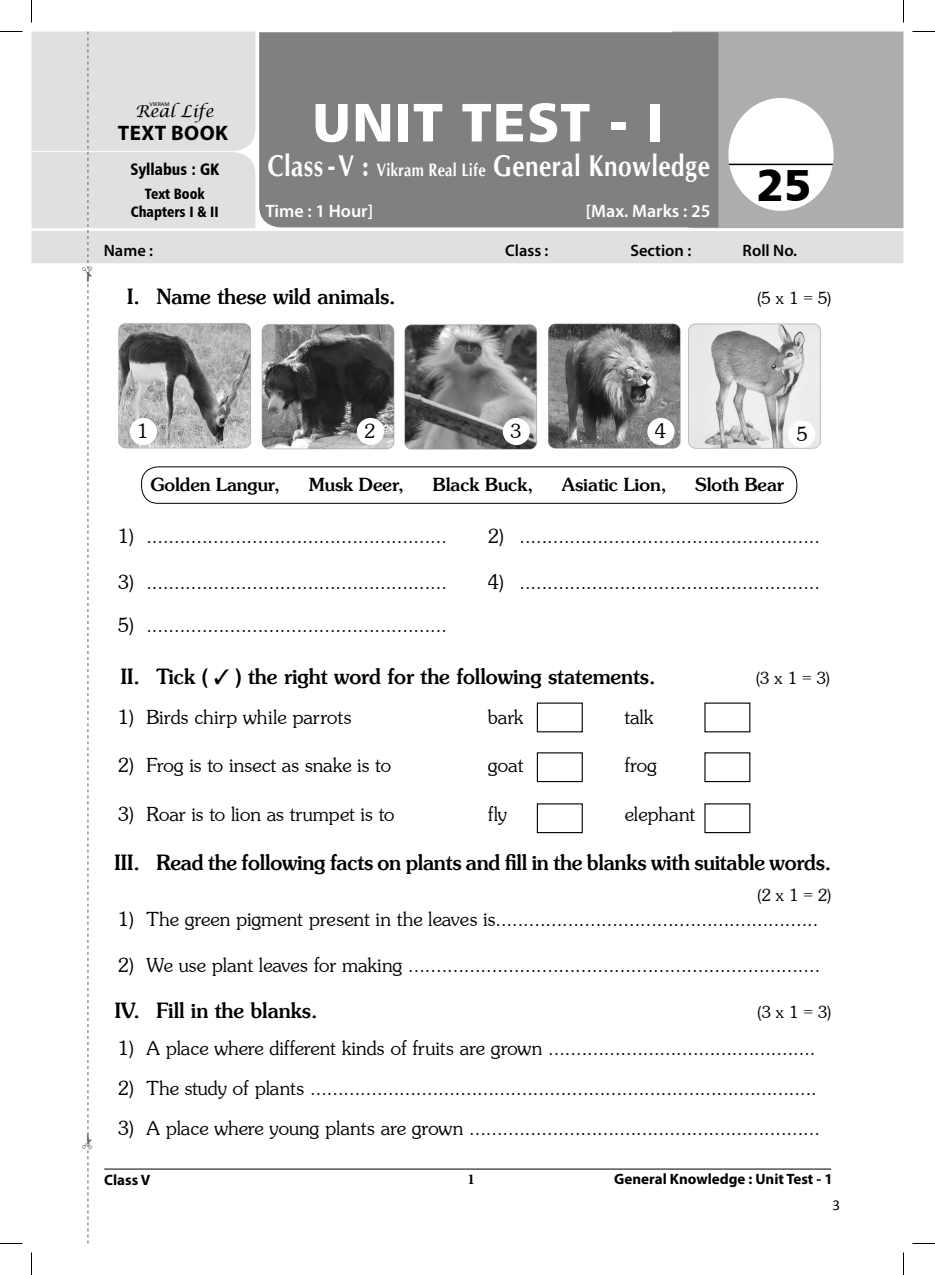
<style>
.page{position:relative;width:935px;height:1275px;background:#fff}
.page>*{position:absolute;margin:0;border:0;box-sizing:border-box;transform-origin:0 0}
.t1{font:54px "Humanist 777 BT Black B";letter-spacing:.02em;color:#fff}
.t2{font:45px "Humanist 777 BT Black B";color:#000}
.t3{font:700 30px "CG Omega";letter-spacing:.02em;color:#fff;scale:.81 1}
.t4{font:21px "Souvenir";color:#000}
.t5{font:500 21px "Souvenir Std";color:#000;scale:.96 1}
.t6{font:700 21px "Myriad Pro";letter-spacing:.02em;color:#000}
.t7{font:500 18px "Souvenir Std";color:#000}
.t8{font:18px "Souvenir";color:#000}
.t9{font:600 18px "Myriad Pro";color:#fff}
.t10{font:600 16.5px "Myriad Pro";color:#000}
.t11{font:16.5px "Humanist 777 BT Black Condensed B";color:#000;scale:.95 1}
.t12{font:italic 16.5px "Lucida Calligraphy";color:#000}
.t13{font:700 15px "Myriad Pro";color:#000}
.t14{font:15px/18px "Humanist 777 BT Black Condensed B";color:#000;text-align:center;scale:.95 1}
.t15{font:15px "Calibri";color:#000}
.t16{font:700 15px "Minion Pro";color:#000}
.t17{font:6px "Calibri";color:#000}
.s1{font-size:18px}
</style>
<div class="page">
<div style="left:671px;top:31px;width:233px;height:198px;background:#adadad"></div>
<div style="left:259px;top:32px;width:459px;height:195px;background:#808080"></div>
<div style="left:32px;top:232px;width:870px;height:30px;background:#e0e0e0"></div>
<div style="left:32px;top:231px;width:871px;height:32px;border:2px solid #e0e0e0"></div>
<div style="left:141px;top:466px;width:656px;height:38px;border:1px solid #000;border-radius:16px"></div>
<div style="left:729px;top:99px;width:104px;height:111px;background:#fff;border-radius:50%"></div>
<div style="left:728px;top:98px;width:105px;height:113px;border:2px solid #fff;border-radius:50%"></div>
<hr style="left:729px;top:164px;width:104px;height:1px;background:#000">
<img style="left:261px;top:323px;width:560px;height:127px">
<div style="left:358px;top:419px;width:25px;height:25px;background:#fff;border-radius:50%"></div>
<div style="left:357px;top:418px;width:27px;height:27px;border:2px solid #fff;border-radius:50%"></div>
<div style="left:503px;top:419px;width:26px;height:25px;background:#fff;border-radius:50%"></div>
<div style="left:503px;top:418px;width:27px;height:27px;border:2px solid #fff;border-radius:50%"></div>
<div style="left:648px;top:419px;width:26px;height:25px;background:#fff;border-radius:50%"></div>
<div style="left:647px;top:418px;width:27px;height:27px;border:2px solid #fff;border-radius:50%"></div>
<div style="left:789px;top:421px;width:25px;height:26px;background:#fff;border-radius:50%"></div>
<div style="left:788px;top:421px;width:27px;height:27px;border:2px solid #fff;border-radius:50%"></div>
<div style="left:537px;top:702px;width:46px;height:30px;border:1px solid #000"></div>
<div style="left:537px;top:752px;width:46px;height:30px;border:1px solid #000"></div>
<div style="left:537px;top:803px;width:46px;height:30px;border:1px solid #000"></div>
<div style="left:704px;top:752px;width:46px;height:30px;border:1px solid #000"></div>
<div style="left:704px;top:803px;width:46px;height:30px;border:1px solid #000"></div>
<hr style="left:104px;top:1169px;width:727px;height:1px;background:#000">
<svg style="left:0;top:31px;width:22px;height:1px"></svg>
<svg style="left:912px;top:31px;width:23px;height:1px"></svg>
<svg style="left:0;top:1243px;width:22px;height:1px"></svg>
<svg style="left:912px;top:1243px;width:23px;height:1px"></svg>
<svg style="left:31px;top:0;width:1px;height:22px"></svg>
<svg style="left:31px;top:1252px;width:1px;height:23px"></svg>
<svg style="left:903px;top:0;width:1px;height:22px"></svg>
<svg style="left:903px;top:1252px;width:1px;height:23px"></svg>
<svg style="left:32px;top:32px;width:224px;height:1211px"></svg>
<p class="t17" style="left:150px;top:101px;width:21px">VIKRAM</p>
<p class="t6" style="left:118px;top:125px;width:112px">TEXT BOOK</p>
<p class="t12" style="left:135px;top:100px;width:80px">Real Life</p>
<h1 class="t1" style="left:312px;top:88px;width:353px">UNIT TEST - I</h1>
<h3 class="t3" style="left:267px;top:148px;width:547px">Class -V : <span class="s1">Vikram Real Life</span> General Knowledge</h3>
<p class="t9" style="left:265px;top:200px;width:109px">Time : 1 Hour]</p>
<p class="t9" style="left:586px;top:200px;width:126px">[Max. Marks : 25</p>
<p class="t11" style="left:130px;top:159px;width:95px">Syllabus : GK</p>
<p class="t14" style="left:131px;top:184px;width:94px">Text Book<br>Chapters I &amp; II</p>
<p class="t10" style="left:104px;top:241px;width:51px">Name :</p>
<p class="t10" style="left:505px;top:241px;width:45px">Class :</p>
<p class="t10" style="left:630px;top:241px;width:62px">Section :</p>
<p class="t10" style="left:742px;top:241px;width:56px">Roll No.</p>
<p class="t5" style="left:127px;top:287px;width:281px">I. Name these wild animals.</p>
<p class="t8" style="left:757px;top:290px;width:75px">(5 x 1 = 5)</p>
<h2 class="t2" style="left:756px;top:156px;width:57px">25</h2>
<p class="t4" style="left:137px;top:422px;width:13px">1</p>
<p class="t4" style="left:364px;top:422px;width:13px">2</p>
<p class="t4" style="left:510px;top:422px;width:13px">3</p>
<p class="t4" style="left:655px;top:422px;width:13px">4</p>
<p class="t4" style="left:796px;top:425px;width:13px">5</p>
<p class="t7" style="left:150px;top:477px;width:131px">Golden Langur,</p>
<p class="t7" style="left:309px;top:477px;width:97px">Musk Deer,</p>
<p class="t7" style="left:433px;top:477px;width:102px">Black Buck,</p>
<p class="t7" style="left:562px;top:477px;width:106px">Asiatic Lion,</p>
<p class="t7" style="left:695px;top:477px;width:90px">Sloth Bear</p>
<p class="t4" style="left:118px;top:527px;width:331px">1) ......................................................</p>
<p class="t4" style="left:488px;top:527px;width:334px">2) ......................................................</p>
<p class="t4" style="left:118px;top:573px;width:331px">3) ......................................................</p>
<p class="t4" style="left:488px;top:573px;width:334px">4) ......................................................</p>
<p class="t4" style="left:118px;top:616px;width:331px">5) ......................................................</p>
<p class="t5" style="left:121px;top:668px;width:558px">II. Tick ( ✓ ) the right word for the following statements.</p>
<p class="t8" style="left:756px;top:670px;width:75px">(3 x 1 = 3)</p>
<p class="t4" style="left:118px;top:707px;width:235px">1) Birds chirp while parrots</p>
<p class="t4" style="left:488px;top:707px;width:37px">bark</p>
<p class="t4" style="left:624px;top:707px;width:30px">talk</p>
<p class="t4" style="left:118px;top:756px;width:275px">2) Frog is to insect as snake is to</p>
<p class="t4" style="left:488px;top:756px;width:37px">goat</p>
<p class="t4" style="left:624px;top:756px;width:34px">frog</p>
<p class="t4" style="left:118px;top:805px;width:278px">3) Roar is to lion as trumpet is to</p>
<p class="t4" style="left:488px;top:805px;width:20px">fly</p>
<p class="t4" style="left:624px;top:805px;width:72px">elephant</p>
<p class="t5" style="left:115px;top:854px;width:748px">III. Read the following facts on plants and fill in the blanks with suitable words.</p>
<p class="t8" style="left:757px;top:887px;width:75px">(2 x 1 = 2)</p>
<p class="t4" style="left:118px;top:910px;width:702px">1) The green pigment present in the leaves is..........................................................</p>
<p class="t4" style="left:118px;top:956px;width:704px">2) We use plant leaves for making ..........................................................................</p>
<p class="t5" style="left:115px;top:1002px;width:213px">IV. Fill in the blanks.</p>
<p class="t8" style="left:757px;top:1004px;width:75px">(3 x 1 = 3)</p>
<p class="t4" style="left:118px;top:1039px;width:699px">1) A place where different kinds of fruits are grown ................................................</p>
<p class="t4" style="left:118px;top:1079px;width:700px">2) The study of plants ...........................................................................................</p>
<p class="t4" style="left:118px;top:1118px;width:703px">3) A place where young plants are grown ...............................................................</p>
<p class="t13" style="left:104px;top:1174px;width:47px">Class V</p>
<p class="t16" style="left:467px;top:1170px;width:9px">1</p>
<p class="t13" style="left:614px;top:1173px;width:220px">General Knowledge : Unit Test - 1</p>
<p class="t15" style="left:832px;top:1199px;width:9px">3</p>
</div>
